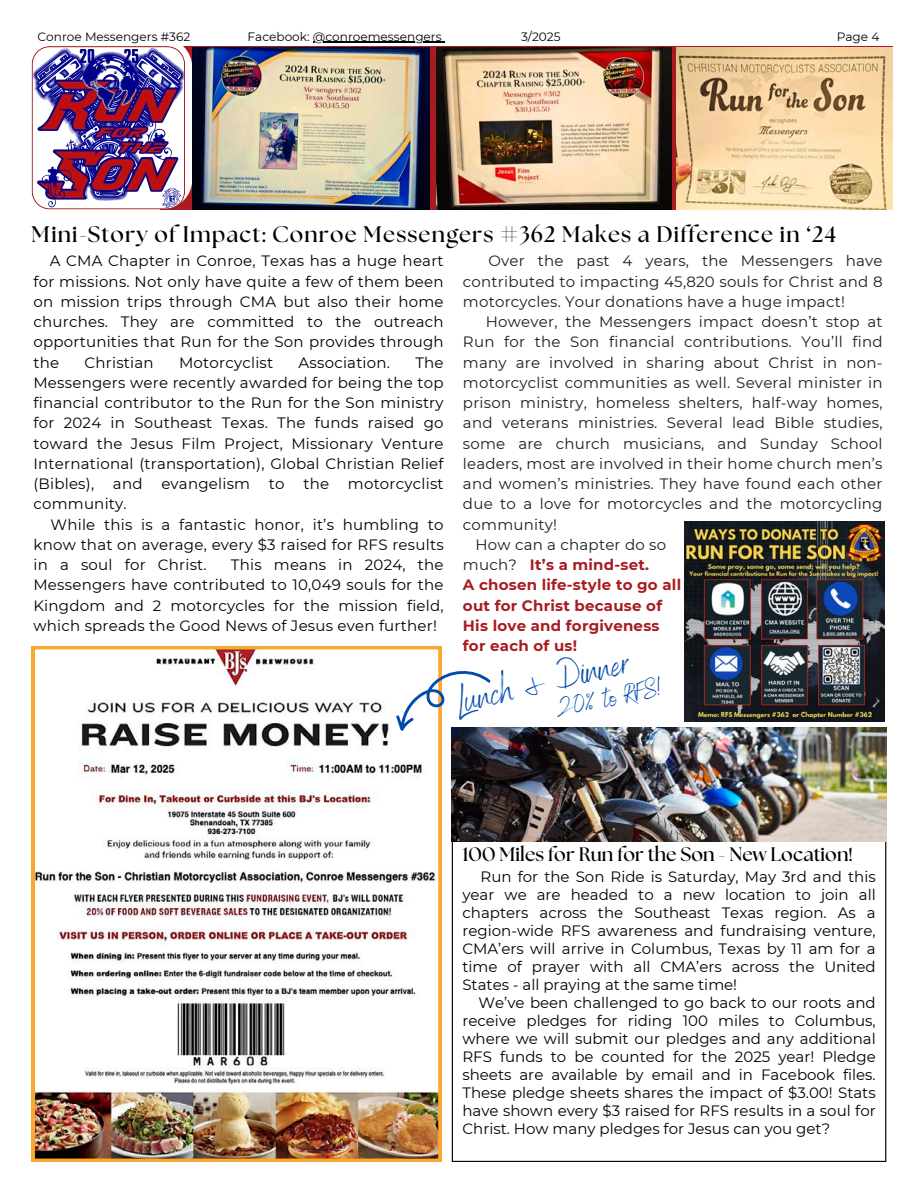
<style>
.page{position:relative;width:918px;height:1188px;background:#fff}
.page>*{position:absolute;margin:0;border:0;box-sizing:border-box;transform-origin:0 0}
.t1{font:36.3px "Benedict";color:#004aad}
.t2{font:25.35px "Benedict";color:#004aad}
.t3{font:700 22.5px "The Seasons";letter-spacing:.045em;color:#000}
.t4{font:700 19.5px "The Seasons";color:#000}
.t5{font:15px/20.2px "Montserrat";letter-spacing:.015em;color:#000;text-align:justify}
.t6{font:15px/20.2px "Montserrat";letter-spacing:.015em;color:#1d1d1b;text-align:justify}
.t7{font:700 15px "Montserrat";letter-spacing:.015em;color:#a81c21}
.t8{font:12.15px "Montserrat";color:#000}
.s1{font-weight:400;color:#1d1d1b}
</style>
<div class="page">
<svg style="left:185px;top:46px;width:707px;height:163px;background:#a32627"></svg>
<hr style="left:452px;top:836px;width:1px;height:325px;background:#000">
<hr style="left:885px;top:836px;width:1px;height:325px;background:#000">
<hr style="left:452px;top:1161px;width:434px;height:1px;background:#000">
<img style="left:32px;top:646px;width:409px;height:516px">
<svg style="left:390px;top:646px;width:103px;height:111px"></svg>
<img style="left:452px;top:728px;width:434px;height:113px">
<img style="left:684px;top:521px;width:200px;height:200px">
<img style="left:677px;top:47px;width:216px;height:162px">
<img style="left:437px;top:47px;width:235px;height:162px">
<img style="left:192px;top:47px;width:238px;height:162px">
<div style="left:34px;top:38px;width:158px;height:171px;background:#fff;border-radius:30px"></div>
<svg style="left:32px;top:46px;width:153px;height:163px"></svg>
<hr style="left:313px;top:42px;width:129px;height:1px;background:#000">
<p class="t8" style="left:38px;top:29px;width:154px">Conroe Messengers #362</p>
<p class="t8" style="left:248px;top:29px;width:196px">Facebook: @conroemessengers</p>
<p class="t8" style="left:521px;top:29px;width:41px">3/2025</p>
<p class="t8" style="left:837px;top:29px;width:44px">Page 4</p>
<p class="t3" style="left:32px;top:224px;width:806px">Mini-Story of Impact: Conroe Messengers #362 Makes a Difference in ‘24</p>
<p class="t5" style="left:33px;top:251px;width:412px;text-indent:16px">A CMA Chapter in Conroe, Texas has a huge heart for missions. Not only have quite a few of them been on mission trips through CMA but also their home churches. They are committed to the outreach opportunities that Run for the Son provides through the</p>
<p class="t5" style="left:33px;top:352px;width:412px;text-indent:382px">The Messengers were recently awarded for being the top financial contributor to the Run for the Son ministry for 2024 in Southeast Texas. The funds raised go toward the Jesus Film Project, Missionary Venture International (transportation), Global Christian Relief (Bibles),</p>
<p class="t5" style="left:85px;top:352px;width:71px">Christian</p>
<p class="t5" style="left:179px;top:352px;width:96px">Motorcyclist</p>
<p class="t5" style="left:299px;top:352px;width:93px">Association.</p>
<p class="t5" style="left:113px;top:474px;width:31px">and</p>
<p class="t5" style="left:161px;top:474px;width:90px">evangelism</p>
<p class="t5" style="left:269px;top:474px;width:17px">to</p>
<p class="t5" style="left:303px;top:474px;width:27px">the</p>
<p class="t5" style="left:348px;top:474px;width:97px">motorcyclist</p>
<p class="t5" style="left:33px;top:494px;width:95px">community.</p>
<p class="t5" style="left:33px;top:514px;width:412px;text-indent:17px">While this is a fantastic honor, it’s humbling to know that on average, every $3 raised for RFS results in a soul for Christ.</p>
<p class="t5" style="left:33px;top:555px;width:412px;text-indent:197px">This means in 2024, the Messengers have contributed to 10,049 souls for the Kingdom and 2 motorcycles for the mission field, which spreads the Good News of Jesus even further!</p>
<p class="t6" style="left:463px;top:251px;width:421px;text-indent:25px">Over the past 4 years, the Messengers have contributed to impacting 45,820 souls for Christ and 8 motorcycles. Your donations have a huge impact!</p>
<p class="t6" style="left:463px;top:312px;width:421px;text-indent:23px">However, the Messengers impact doesn’t stop at Run for the Son financial contributions. You’ll find many are involved in sharing about Christ in non&shy;motorcyclist communities as well. Several minister in prison ministry, homeless shelters, half-way homes, and veterans ministries. Several lead Bible studies, some are church musicians, and Sunday School leaders, most are involved in their home church men’s and women’s ministries. They have found each other due to a love for motorcycles and the motorcycling community!</p>
<p class="t6" style="left:475px;top:534px;width:192px">How can a chapter do so</p>
<p class="t7" style="left:463px;top:556px;width:188px"><span class="s1">much?</span> It’s a mind-set.</p>
<h3 class="t7" style="left:463px;top:576px;width:220px">A chosen life-style to go all</h3>
<p class="t7" style="left:463px;top:596px;width:201px">out for Christ because of</p>
<p class="t7" style="left:463px;top:616px;width:198px">His love and forgiveness</p>
<p class="t7" style="left:463px;top:637px;width:116px">for each of us!</p>
<p class="t1" style="left:450px;top:679px;width:179px;rotate:-13deg">Lunch &amp; Dinner</p>
<p class="t2" style="left:553px;top:694px;width:109px;rotate:-12deg">20% to RFS!</p>
<p class="t4" style="left:462px;top:845px;width:392px">100 Miles for Run for the Son - New Location!</p>
<p class="t5" style="left:462px;top:868px;width:415px;line-height:18px;text-indent:18px">Run for the Son Ride is Saturday, May 3rd and this year we are headed to a new location to join all chapters across the Southeast Texas region. As a region-wide RFS awareness and fundraising venture, CMA’ers will arrive in Columbus, Texas by 11 am for a time of prayer with all CMA’ers across the United States - all praying at the same time!</p>
<p class="t5" style="left:462px;top:994px;width:415px;line-height:18px;text-indent:16px">We’ve been challenged to go back to our roots and receive pledges for riding 100 miles to Columbus, where we will submit our pledges and any additional RFS funds to be counted for the 2025 year! Pledge sheets are available by email and in Facebook files.<br>These pledge sheets shares the impact of $3.00! Stats have shown every $3 raised for RFS results in a soul for Christ. How many pledges for Jesus can you get?</p>
</div>
